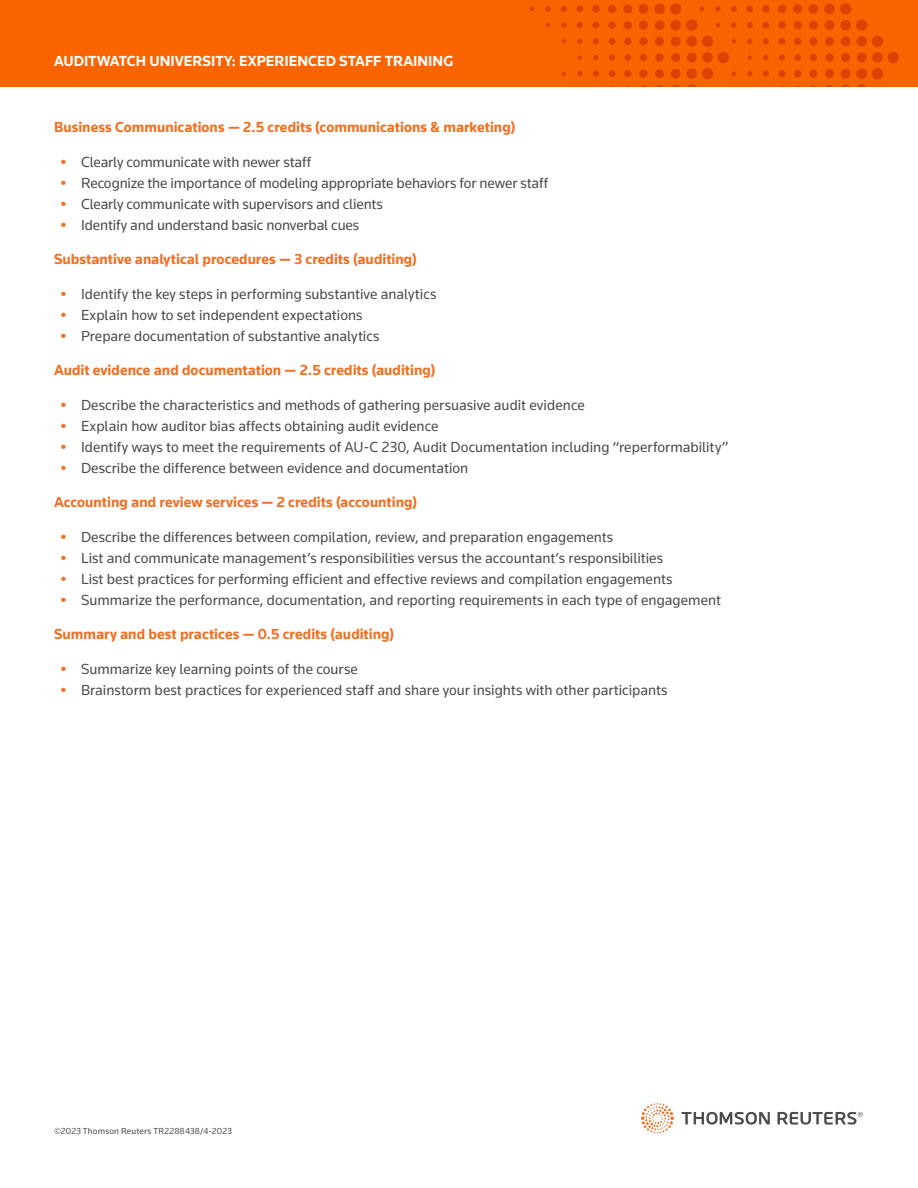
<style>
.page{position:relative;width:918px;height:1188px;background:#fff}
.page>*{position:absolute;margin:0;border:0;box-sizing:border-box;transform-origin:0 0}
.t1{font:15px "Knowledge 2017";color:#4b4c4d}
.Section_Heads{font:700 15px "Knowledge 2017";color:#f36e21}
.t2{font:700 15px "Knowledge 2017";color:#fff}
.Body_copy{font:9px "Knowledge 2017";letter-spacing:.02em;color:#4b4c4d}
.s1{font-weight:700;color:#f36e21}
</style>
<div class="page">
<svg style="left:682px;top:1112px;width:181px;height:13px"></svg>
<svg style="left:641px;top:1103px;width:33px;height:30px"></svg>
<div style="left:0;top:0;width:918px;height:87px;background:#fa6400"></div>
<svg style="left:530px;top:3px;width:369px;height:84px"></svg>
<p class="t2" style="left:54px;top:51px;width:401px">AUDITWATCH UNIVERSITY: EXPERIENCED STAFF TRAINING</p>
<p class="Section_Heads" style="left:54px;top:118px;width:463px">Business Communications — 2.5 credits (communications &amp; marketing)</p>
<p class="t1" style="left:61px;top:152px;width:252px"><span class="s1">•</span> Clearly communicate with newer staff</p>
<p class="t1" style="left:61px;top:173px;width:489px"><span class="s1">•</span> Recognize the importance of modeling appropriate behaviors for newer staff</p>
<p class="t1" style="left:61px;top:194px;width:324px"><span class="s1">•</span> Clearly communicate with supervisors and clients</p>
<p class="t1" style="left:61px;top:215px;width:300px"><span class="s1">•</span> Identify and understand basic nonverbal cues</p>
<p class="Section_Heads" style="left:54px;top:250px;width:364px">Substantive analytical procedures — 3 credits (auditing)</p>
<p class="t1" style="left:61px;top:284px;width:377px"><span class="s1">•</span> Identify the key steps in performing substantive analytics</p>
<p class="t1" style="left:61px;top:305px;width:303px"><span class="s1">•</span> Explain how to set independent expectations</p>
<p class="t1" style="left:61px;top:326px;width:320px"><span class="s1">•</span> Prepare documentation of substantive analytics</p>
<p class="Section_Heads" style="left:54px;top:361px;width:383px">Audit evidence and documentation — 2.5 credits (auditing)</p>
<p class="t1" style="left:61px;top:395px;width:526px"><span class="s1">•</span> Describe the characteristics and methods of gathering persuasive audit evidence</p>
<p class="t1" style="left:61px;top:416px;width:379px"><span class="s1">•</span> Explain how auditor bias affects obtaining audit evidence</p>
<p class="t1" style="left:61px;top:437px;width:669px"><span class="s1">•</span> Identify ways to meet the requirements of AU-C 230, Audit Documentation including “reperformability”</p>
<p class="t1" style="left:61px;top:458px;width:409px"><span class="s1">•</span> Describe the difference between evidence and documentation</p>
<p class="Section_Heads" style="left:54px;top:493px;width:365px">Accounting and review services — 2 credits (accounting)</p>
<p class="t1" style="left:61px;top:527px;width:554px"><span class="s1">•</span> Describe the differences between compilation, review, and preparation engagements</p>
<p class="t1" style="left:61px;top:548px;width:604px"><span class="s1">•</span> List and communicate management’s responsibilities versus the accountant’s responsibilities</p>
<p class="t1" style="left:61px;top:569px;width:613px"><span class="s1">•</span> List best practices for performing efficient and effective reviews and compilation engagements</p>
<p class="t1" style="left:61px;top:590px;width:662px"><span class="s1">•</span> Summarize the performance, documentation, and reporting requirements in each type of engagement</p>
<p class="Section_Heads" style="left:54px;top:625px;width:342px">Summary and best practices — 0.5 credits (auditing)</p>
<p class="t1" style="left:61px;top:659px;width:299px"><span class="s1">•</span> Summarize key learning points of the course</p>
<p class="t1" style="left:61px;top:680px;width:608px"><span class="s1">•</span> Brainstorm best practices for experienced staff and share your insights with other participants</p>
<p class="Body_copy" style="left:54px;top:1125px;width:179px">©2023 Thomson Reuters TR2288438/4-2023</p>
</div>
